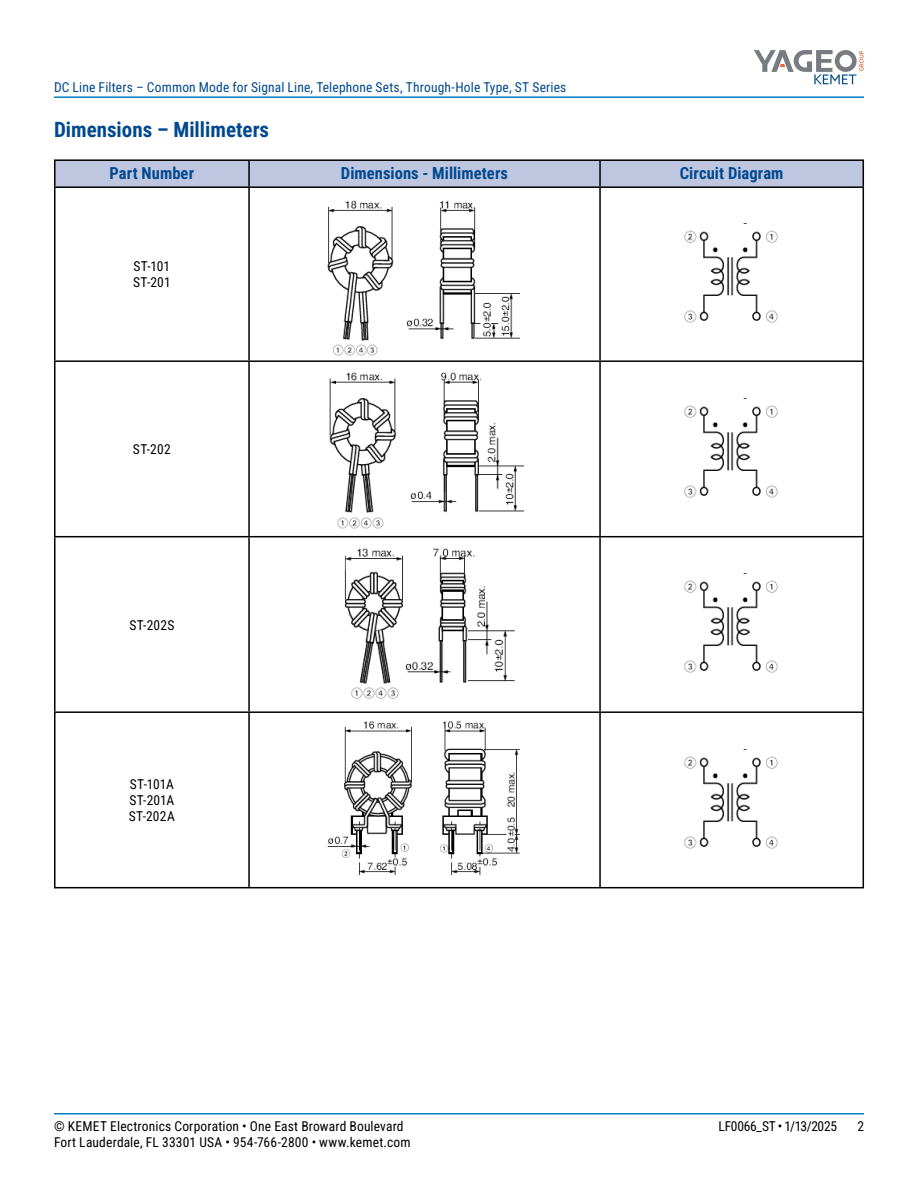
<style>
.page{position:relative;width:918px;height:1188px;background:#fff}
.page>*{position:absolute;margin:0;border:0;box-sizing:border-box;transform-origin:0 0}
.t1{font:700 21px "Roboto Condensed";color:#004990}
.t2{font:700 16.5px "Roboto Condensed";letter-spacing:.005em;color:#004990}
.t3{font:13.5px/16.2px "Roboto Condensed";letter-spacing:.015em;color:#000}
.t4{font:13.5px "Roboto Condensed";letter-spacing:.01em;color:#004990}
.t5{font:13.5px "Roboto Condensed";letter-spacing:-.025em;color:#000}
</style>
<div class="page">
<hr style="left:54px;top:1113px;width:810px;height:2px;background:#007dc3">
<hr style="left:54px;top:96px;width:810px;height:2px;background:#007dc3">
<svg style="left:754px;top:50px;width:110px;height:34px"></svg>
<hr style="left:54px;top:186px;width:195px;height:2px;background:#000">
<hr style="left:249px;top:186px;width:351px;height:2px;background:#000">
<hr style="left:248px;top:188px;width:2px;height:172px;background:#000">
<hr style="left:600px;top:186px;width:264px;height:2px;background:#000">
<hr style="left:599px;top:188px;width:2px;height:172px;background:#000">
<hr style="left:54px;top:360px;width:195px;height:2px;background:#000">
<hr style="left:249px;top:360px;width:351px;height:2px;background:#000">
<hr style="left:248px;top:362px;width:2px;height:174px;background:#000">
<hr style="left:600px;top:360px;width:264px;height:2px;background:#000">
<hr style="left:599px;top:362px;width:2px;height:174px;background:#000">
<hr style="left:54px;top:536px;width:195px;height:1px;background:#000">
<hr style="left:249px;top:536px;width:351px;height:1px;background:#000">
<hr style="left:248px;top:537px;width:2px;height:174px;background:#000">
<hr style="left:600px;top:536px;width:264px;height:1px;background:#000">
<hr style="left:599px;top:537px;width:2px;height:174px;background:#000">
<hr style="left:54px;top:711px;width:195px;height:2px;background:#000">
<hr style="left:249px;top:711px;width:351px;height:2px;background:#000">
<hr style="left:248px;top:713px;width:2px;height:174px;background:#000">
<hr style="left:600px;top:711px;width:264px;height:2px;background:#000">
<hr style="left:599px;top:713px;width:2px;height:174px;background:#000">
<hr style="left:54px;top:159px;width:195px;height:2px;background:#000">
<hr style="left:54px;top:161px;width:2px;height:25px;background:#000">
<hr style="left:249px;top:159px;width:351px;height:2px;background:#000">
<hr style="left:600px;top:159px;width:264px;height:2px;background:#000">
<svg style="left:55px;top:160px;width:809px;height:27px;background:#b3b9d2"></svg>
<hr style="left:54px;top:188px;width:2px;height:172px;background:#000">
<hr style="left:863px;top:188px;width:1px;height:172px;background:#000">
<hr style="left:54px;top:362px;width:2px;height:174px;background:#000">
<hr style="left:863px;top:362px;width:1px;height:174px;background:#000">
<hr style="left:54px;top:537px;width:2px;height:174px;background:#000">
<hr style="left:863px;top:537px;width:1px;height:174px;background:#000">
<hr style="left:54px;top:713px;width:2px;height:174px;background:#000">
<hr style="left:863px;top:713px;width:1px;height:174px;background:#000">
<hr style="left:54px;top:887px;width:195px;height:1px;background:#000">
<hr style="left:249px;top:887px;width:351px;height:1px;background:#000">
<hr style="left:600px;top:887px;width:264px;height:1px;background:#000">
<img style="left:327px;top:200px;width:193px;height:155px">
<img style="left:684px;top:230px;width:94px;height:93px">
<img style="left:329px;top:372px;width:196px;height:157px">
<img style="left:684px;top:398px;width:94px;height:100px">
<img style="left:344px;top:548px;width:171px;height:151px">
<img style="left:684px;top:580px;width:94px;height:93px">
<img style="left:327px;top:721px;width:193px;height:154px">
<img style="left:684px;top:749px;width:94px;height:100px">
<p class="t4" style="left:54px;top:78px;width:514px">DC Line Filters – Common Mode for Signal Line, Telephone Sets, Through-Hole Type, ST Series</p>
<h1 class="t1" style="left:54px;top:115px;width:217px">Dimensions – Millimeters</h1>
<p class="t2" style="left:110px;top:161px;width:86px">Part Number</p>
<p class="t2" style="left:341px;top:161px;width:169px">Dimensions - Millimeters</p>
<p class="t2" style="left:680px;top:161px;width:105px">Circuit Diagram</p>
<p class="t3" style="left:133px;top:258px;width:39px">ST-101<br>ST-201</p>
<p class="t3" style="left:133px;top:441px;width:39px">ST-202</p>
<p class="t3" style="left:129px;top:616px;width:47px">ST-202S</p>
<p class="t3" style="left:129px;top:775px;width:48px;text-align:justify">ST-101A ST-201A ST-202A</p>
<p class="t3" style="left:54px;top:1117px;width:351px">© KEMET Electronics Corporation • One East Broward Boulevard</p>
<p class="t5" style="left:719px;top:1116px;width:120px">LF0066_ST • 1/13/2025</p>
<p class="t3" style="left:857px;top:1117px;width:8px">2</p>
<p class="t3" style="left:54px;top:1133px;width:358px">Fort Lauderdale, FL 33301 USA • 954-766-2800 • www.kemet.com</p>
</div>
